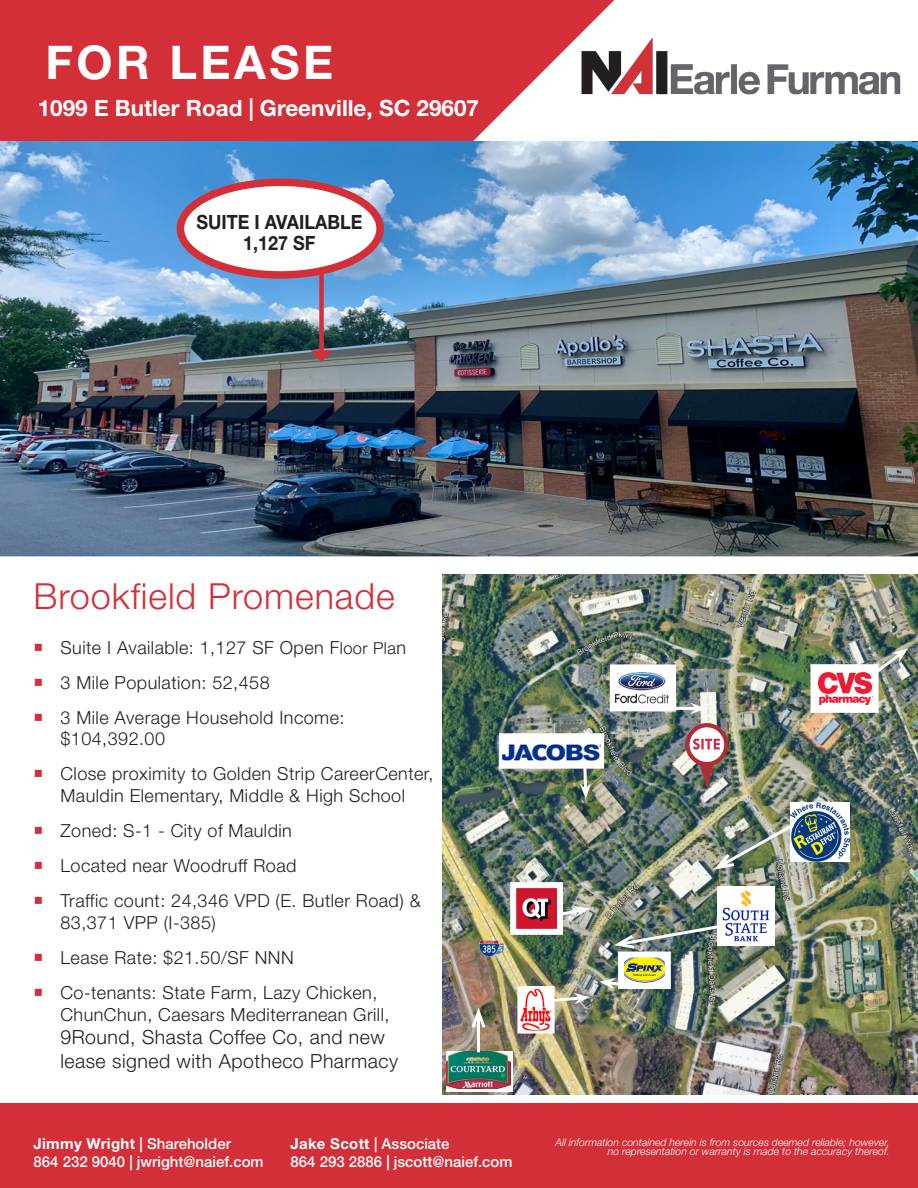
<style>
.page{position:relative;width:918px;height:1188px;background:#fff}
.page>*{position:absolute;margin:0;border:0;box-sizing:border-box;transform-origin:0 0}
.t1{font:700 46.5px "Helvetica Neue LT Std";letter-spacing:.075em;color:#fff}
.t2{font:300 36px "Helvetica Neue LT Std";letter-spacing:.025em;color:#d32f38}
.t3{font:700 22.5px "Helvetica Neue LT Std";color:#fff}
.t4{font:700 19.65px "Helvetica Neue LT Std";color:#231f20;scale:.92 1}
.t5{font:300 19.5px/23.4px "Helvetica Neue LT Std";letter-spacing:.025em;color:#231f20}
.t6{font:300 18px/21.6px "Helvetica Neue LT Std";letter-spacing:.025em;color:#231f20}
.t7{font:500 15px "Helvetica Neue LT Std";color:#fff}
.t8{font:italic 300 10.5px/9px "Helvetica Neue LT Std";color:#fff;text-align:right}
.s1{font-size:16.5px}
.s2{font-weight:700}
</style>
<div class="page">
<div style="left:0;top:1104px;width:918px;height:84px;background:#d32f38"></div>
<img style="left:647px;top:37px;width:254px;height:58px">
<svg style="left:0;top:0;width:647px;height:142px;background:#d54c54"></svg>
<img style="left:442px;top:575px;width:476px;height:519px">
<img style="left:684px;top:721px;width:46px;height:68px">
<img style="left:479px;top:941px;width:19px;height:15px">
<img style="left:517px;top:889px;width:39px;height:39px">
<div style="left:510px;top:882px;width:53px;height:53px;border:6px solid #fff"></div>
<img style="left:0;top:142px;width:918px;height:415px">
<img style="left:521px;top:990px;width:30px;height:40px">
<div style="left:517px;top:986px;width:38px;height:48px;border:3px solid #fff"></div>
<img style="left:625px;top:959px;width:39px;height:23px">
<div style="left:618px;top:952px;width:53px;height:37px;border:6px solid #fff"></div>
<div style="left:812px;top:666px;width:65px;height:45px;background:#fff"></div>
<img style="left:818px;top:673px;width:54px;height:31px">
<div style="left:811px;top:664px;width:68px;height:49px;border:3px solid #fff"></div>
<div style="left:612px;top:667px;width:62px;height:42px;background:#fff"></div>
<img style="left:615px;top:673px;width:53px;height:30px">
<div style="left:501px;top:735px;width:102px;height:32px;background:#fff"></div>
<img style="left:503px;top:745px;width:97px;height:15px">
<div style="left:499px;top:733px;width:105px;height:36px;border:3px solid #fff"></div>
<svg style="left:558px;top:906px;width:32px;height:12px"></svg>
<hr style="left:671px;top:707px;width:25px;height:3px;background:#fff">
<svg style="left:690px;top:703px;width:16px;height:11px"></svg>
<svg style="left:868px;top:648px;width:40px;height:31px"></svg>
<svg style="left:580px;top:765px;width:11px;height:34px"></svg>
<svg style="left:541px;top:993px;width:49px;height:11px"></svg>
<svg style="left:599px;top:978px;width:41px;height:11px"></svg>
<div style="left:180px;top:182px;width:200px;height:93px;background:#fff;border-radius:50%"></div>
<div style="left:177px;top:179px;width:207px;height:100px;border:8px solid #d32f38;border-radius:50%"></div>
<div style="left:319px;top:268px;width:5px;height:86px;background:#d32f38"></div>
<svg style="left:310px;top:350px;width:23px;height:12px"></svg>
<svg style="left:446px;top:1051px;width:66px;height:41px"></svg>
<img style="left:446px;top:1051px;width:64px;height:38px">
<hr style="left:477px;top:1012px;width:3px;height:40px;background:#fff">
<svg style="left:469px;top:1003px;width:19px;height:28px"></svg>
<img style="left:791px;top:802px;width:59px;height:59px">
<img style="left:710px;top:821px;width:88px;height:51px">
<img style="left:718px;top:886px;width:56px;height:60px">
<img style="left:610px;top:923px;width:114px;height:28px">
<p class="t1" style="left:45px;top:33px;width:290px">FOR LEASE</p>
<p class="t3" style="left:38px;top:94px;width:443px">1099 E Butler Road | Greenville, SC 29607</p>
<p class="t4" style="left:196px;top:209px;width:182px">SUITE I AVAILABLE</p>
<p class="t4" style="left:243px;top:231px;width:80px">1,127 SF</p>
<p class="t2" style="left:33px;top:574px;width:363px">Brookfield Promenade</p>
<p class="t6" style="left:60px;top:636px;width:347px">Suite I Available: 1,127 SF Open F<span class="s1">loor Pla</span>n</p>
<p class="t6" style="left:60px;top:671px;width:211px">3 Mile Population: 52,458</p>
<p class="t6" style="left:60px;top:706px;width:286px">3 Mile Average Household Income: $104,392.00</p>
<p class="t6" style="left:60px;top:763px;width:374px">Close proximity to Golden Strip CareerCenter,<br>Mauldin Elementary, Middle &amp; High School</p>
<p class="t6" style="left:60px;top:820px;width:233px">Zoned: S-1 - City of Mauldin</p>
<p class="t6" style="left:60px;top:855px;width:238px">Located near Woodruff Road</p>
<p class="t6" style="left:60px;top:890px;width:362px">Traffic count: 24,346 VPD (E. Butler Road) &amp;<br>83,371 VPP (I-385)</p>
<p class="t6" style="left:60px;top:946px;width:235px">Lease Rate: $21.50/SF NNN</p>
<p class="t6" style="left:60px;top:982px;width:331px">Co-tenants: State Farm, Lazy Chicken,<br>ChunChun, Caesars Mediterranean Grill,</p>
<p class="t5" style="left:60px;top:1025px;width:339px">9Round, Shasta Coffee Co, and new lease signed with Apotheco Pharmacy</p>
<p class="t7" style="left:33px;top:1135px;width:199px"><span class="s2">Jimmy Wright</span> | Shareholder</p>
<p class="t7" style="left:33px;top:1153px;width:232px">864 232 9040 | jwright@naief.com</p>
<p class="t7" style="left:290px;top:1135px;width:161px"><span class="s2">Jake Scott</span> | Associate</p>
<p class="t7" style="left:290px;top:1153px;width:224px">864 293 2886 | jscott@naief.com</p>
<p class="t8" style="left:556px;top:1137px;width:336px">All information contained herein is from sources deemed reliable; however, no representation or warranty is made to the accuracy thereof.</p>
</div>
